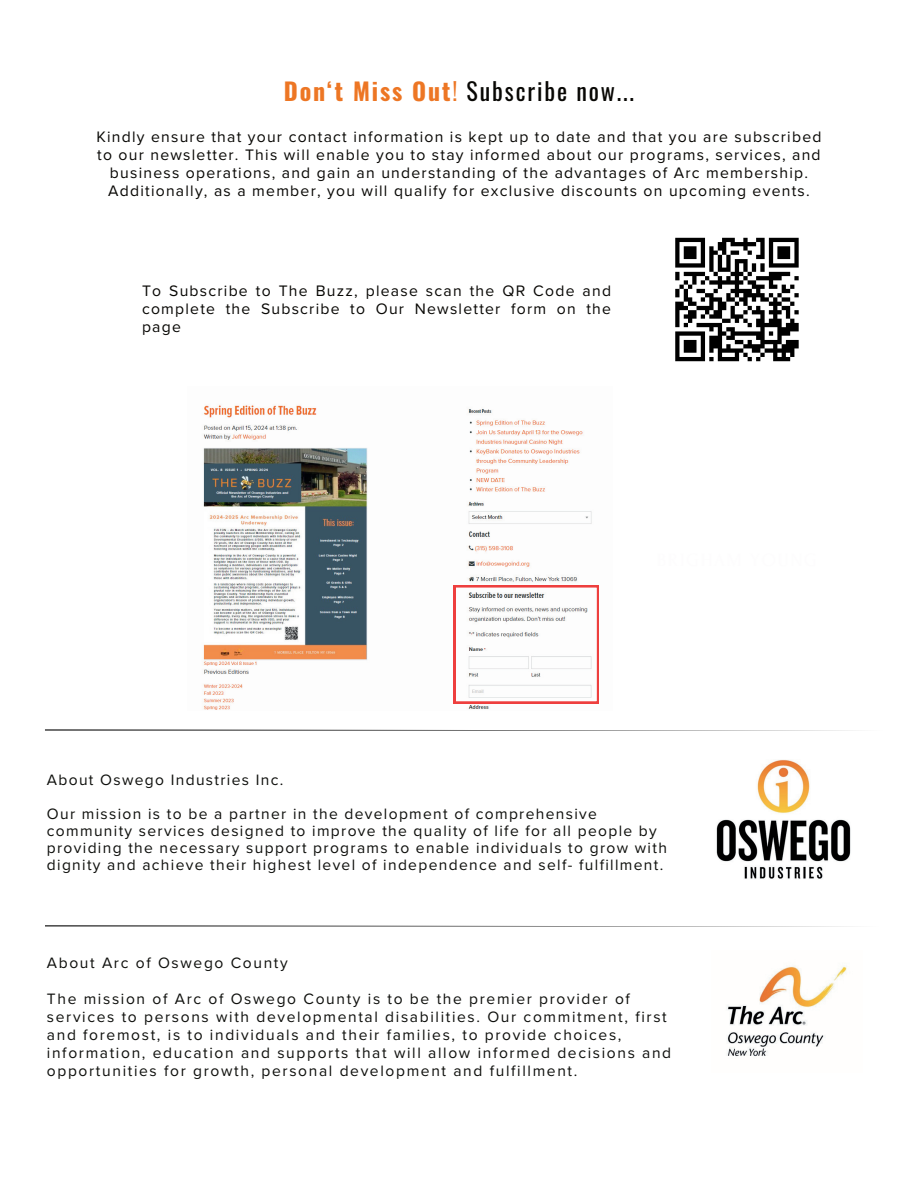
<style>
.page{position:relative;width:918px;height:1188px;background:#fff}
.page>*{position:absolute;margin:0;border:0;box-sizing:border-box;transform-origin:0 0}
.t1{font:24px "Oswald";letter-spacing:.08em;color:#080704}
.t2{font:15.75px/18px ".F0 x 37 d 73 b 8";letter-spacing:.08em;color:#080704;text-align:center}
.t3{font:15.6px/18px ".F0 x 37 d 73 b 8";letter-spacing:.105em;color:#0e0f0c}
.t4{font:15.6px/16.8px ".F0 x 37 d 73 b 8";letter-spacing:.085em;color:#0e0f0c}
.s1{font-weight:700;color:#ed7624}
.s2{color:#ed7624}
</style>
<div class="page">
<svg style="left:45px;top:729px;width:808px;height:2px"></svg>
<svg style="left:45px;top:925px;width:479px;height:1px"></svg>
<img style="left:727px;top:966px;width:120px;height:91px">
<img style="left:716px;top:759px;width:135px;height:120px">
<svg style="left:675px;top:237px;width:124px;height:125px"></svg>
<img style="left:203px;top:405px;width:396px;height:305px">
<svg style="left:454px;top:585px;width:145px;height:118px"></svg>
<h1 class="t1" style="left:284px;top:70px;width:352px"><span class="s1">Don‘t Miss Out</span><span class="s2">!</span> Subscribe now...</h1>
<p class="t2" style="left:96px;top:128px;width:727px">Kindly ensure that your contact information is kept up to date and that you are subscribed to our newsletter. This will enable you to stay informed about our programs, services, and business operations, and gain an understanding of the advantages of Arc membership.<br>Additionally, as a member, you will qualify for exclusive discounts on upcoming events.</p>
<p class="t2" style="left:142px;top:283px;width:471px;text-align:justify">To Subscribe to The Buzz, please scan the QR Code and complete the Subscribe to Our Newsletter form on the page</p>
<p class="t4" style="left:47px;top:764px;width:552px;line-height:33.8px">About Oswego Industries Inc.<br>Our mission is to be a partner in the development of comprehensive</p>
<p class="t4" style="left:47px;top:823px;width:622px">community services designed to improve the quality of life for all people by providing the necessary support programs to enable individuals to grow with dignity and achieve their highest level of independence and self- fulfillment.</p>
<p class="t3" style="left:47px;top:955px;width:242px">About Arc of Oswego County</p>
<p class="t3" style="left:47px;top:991px;width:626px">The mission of Arc of Oswego County is to be the premier provider of services to persons with developmental disabilities. Our commitment, first and foremost, is to individuals and their families, to provide choices, information, education and supports that will allow informed decisions and opportunities for growth, personal development and fulfillment.</p>
</div>
